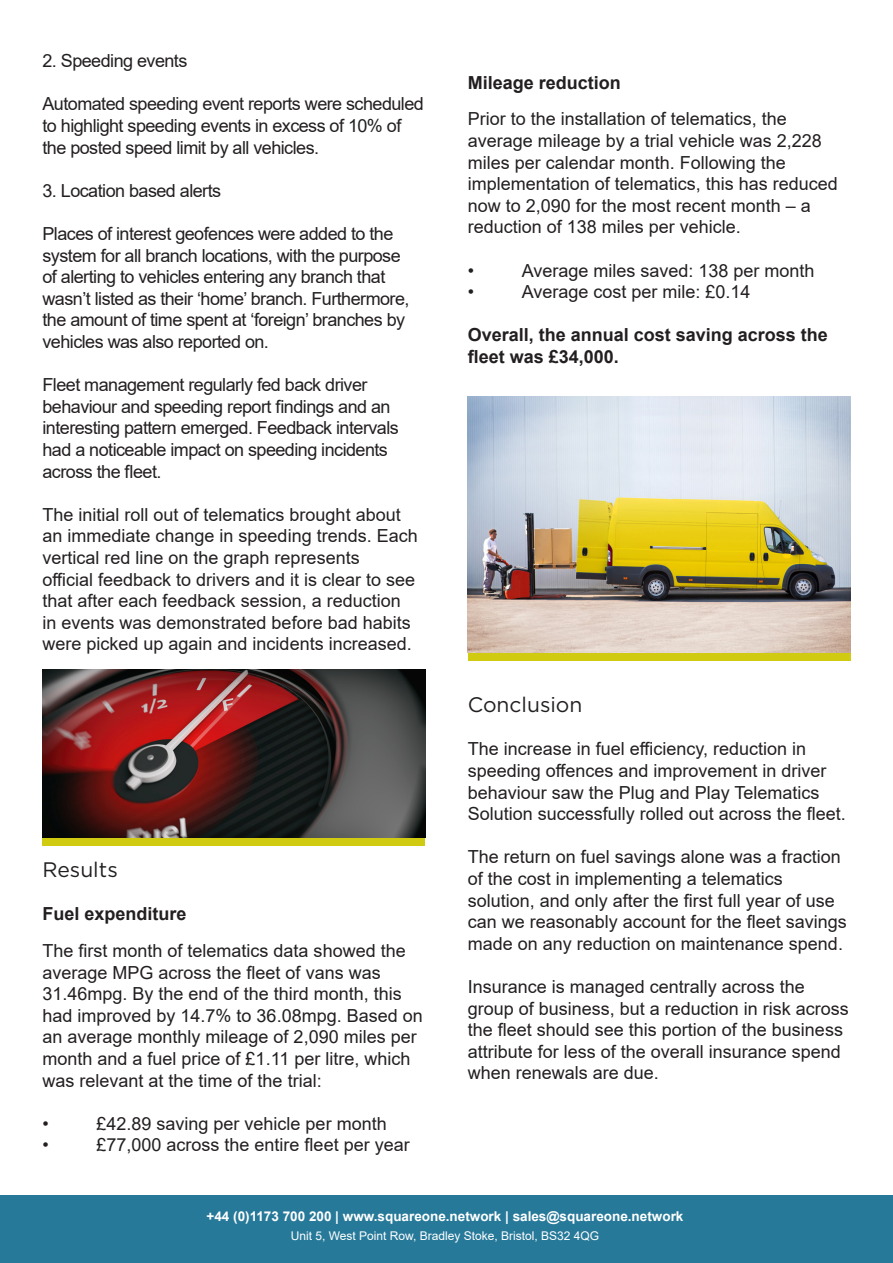
<style>
.page{position:relative;width:893px;height:1263px;background:#fff}
.page>*{position:absolute;margin:0;border:0;box-sizing:border-box;transform-origin:0 0}
.t1{font:21px "Gotham";color:#231f20}
.t2{font:18px/21.6px "Arial";color:#231f20}
.t3{font:18px/21.6px "Arial";letter-spacing:-.03em;color:#231f20}
.t4{font:700 18px/21.6px "Arial";color:#231f20}
.t5{font:700 13.5px "Arial";color:#fff}
.t6{font:12px "Arial";color:#fff}
</style>
<div class="page">
<div style="left:0;top:1195px;width:893px;height:68px;background:#277999"></div>
<div style="left:468px;top:653px;width:382px;height:8px;background:#d0ca10"></div>
<img style="left:468px;top:397px;width:382px;height:256px">
<div style="left:43px;top:838px;width:382px;height:8px;background:#d0ca10"></div>
<img style="left:43px;top:669px;width:382px;height:169px">
<p class="t3" style="left:43px;top:50px;width:146px">2. Speeding events</p>
<p class="t3" style="left:43px;top:93px;width:383px">Automated speeding event reports were scheduled to highlight speeding events in excess of 10% of the posted speed limit by all vehicles.</p>
<p class="t3" style="left:43px;top:179px;width:180px">3. Location based alerts</p>
<p class="t3" style="left:43px;top:223px;width:369px">Places of interest geofences were added to the system for all branch locations, with the purpose of alerting to vehicles entering any branch that wasn’t listed as their ‘home’ branch. Furthermore, the amount of time spent at ‘foreign’ branches by vehicles was also reported on.</p>
<p class="t3" style="left:43px;top:374px;width:326px">Fleet management regularly fed back driver</p>
<p class="t3" style="left:43px;top:395px;width:349px">behaviour and speeding report findings and an</p>
<p class="t3" style="left:43px;top:417px;width:358px">interesting pattern emerged. Feedback intervals had a noticeable impact on speeding incidents across the fleet.</p>
<p class="t2" style="left:43px;top:503px;width:377px">The initial roll out of telematics brought about an immediate change in speeding trends. Each vertical red line on the graph represents</p>
<p class="t2" style="left:43px;top:568px;width:374px">official feedback to drivers and it is clear to see that after each feedback session, a reduction in events was demonstrated before bad habits were picked up again and incidents increased.</p>
<p class="t1" style="left:43px;top:858px;width:77px">Results</p>
<p class="t4" style="left:43px;top:903px;width:146px">Fuel expenditure</p>
<p class="t2" style="left:43px;top:940px;width:382px">The first month of telematics data showed the average MPG across the fleet of vans was 31.46mpg. By the end of the third month, this had improved by 14.7% to 36.08mpg. Based on an average monthly mileage of 2,090 miles per month and a fuel price of £1.11 per litre, which was relevant at the time of the trial:</p>
<p class="t2" style="left:43px;top:1112px;width:8px">•</p>
<p class="t2" style="left:97px;top:1112px;width:292px">£42.89 saving per vehicle per month</p>
<p class="t2" style="left:43px;top:1134px;width:8px">•</p>
<p class="t2" style="left:97px;top:1134px;width:315px">£77,000 across the entire fleet per year</p>
<p class="t4" style="left:468px;top:72px;width:155px">Mileage reduction</p>
<p class="t2" style="left:468px;top:108px;width:321px">Prior to the installation of telematics, the</p>
<p class="t2" style="left:468px;top:130px;width:356px">average mileage by a trial vehicle was 2,228 miles per calendar month. Following the</p>
<p class="t2" style="left:468px;top:173px;width:372px">implementation of telematics, this has reduced now to 2,090 for the most recent month – a reduction of 138 miles per vehicle.</p>
<p class="t2" style="left:468px;top:259px;width:8px">•</p>
<p class="t2" style="left:522px;top:259px;width:294px">Average miles saved: 138 per month</p>
<p class="t2" style="left:468px;top:281px;width:8px">•</p>
<p class="t2" style="left:522px;top:281px;width:230px">Average cost per mile: £0.14</p>
<p class="t4" style="left:468px;top:324px;width:362px">Overall, the annual cost saving across the fleet was £34,000.</p>
<p class="t1" style="left:468px;top:693px;width:116px">Conclusion</p>
<p class="t2" style="left:468px;top:738px;width:380px">The increase in fuel efficiency, reduction in speeding offences and improvement in driver behaviour saw the Plug and Play Telematics Solution successfully rolled out across the fleet.</p>
<p class="t2" style="left:468px;top:846px;width:375px">The return on fuel savings alone was a fraction of the cost in implementing a telematics</p>
<p class="t2" style="left:468px;top:889px;width:381px">solution, and only after the first full year of use can we reasonably account for the fleet savings made on any reduction on maintenance spend.</p>
<p class="t2" style="left:468px;top:976px;width:383px">Insurance is managed centrally across the group of business, but a reduction in risk across the fleet should see this portion of the business attribute for less of the overall insurance spend when renewals are due.</p>
<p class="t5" style="left:207px;top:1206px;width:478px">+44 (0)1173 700 200 | www.squareone.network | sales@squareone.network</p>
<p class="t6" style="left:291px;top:1227px;width:310px">Unit 5, West Point Row, Bradley Stoke, Bristol, BS32 4QG</p>
</div>
